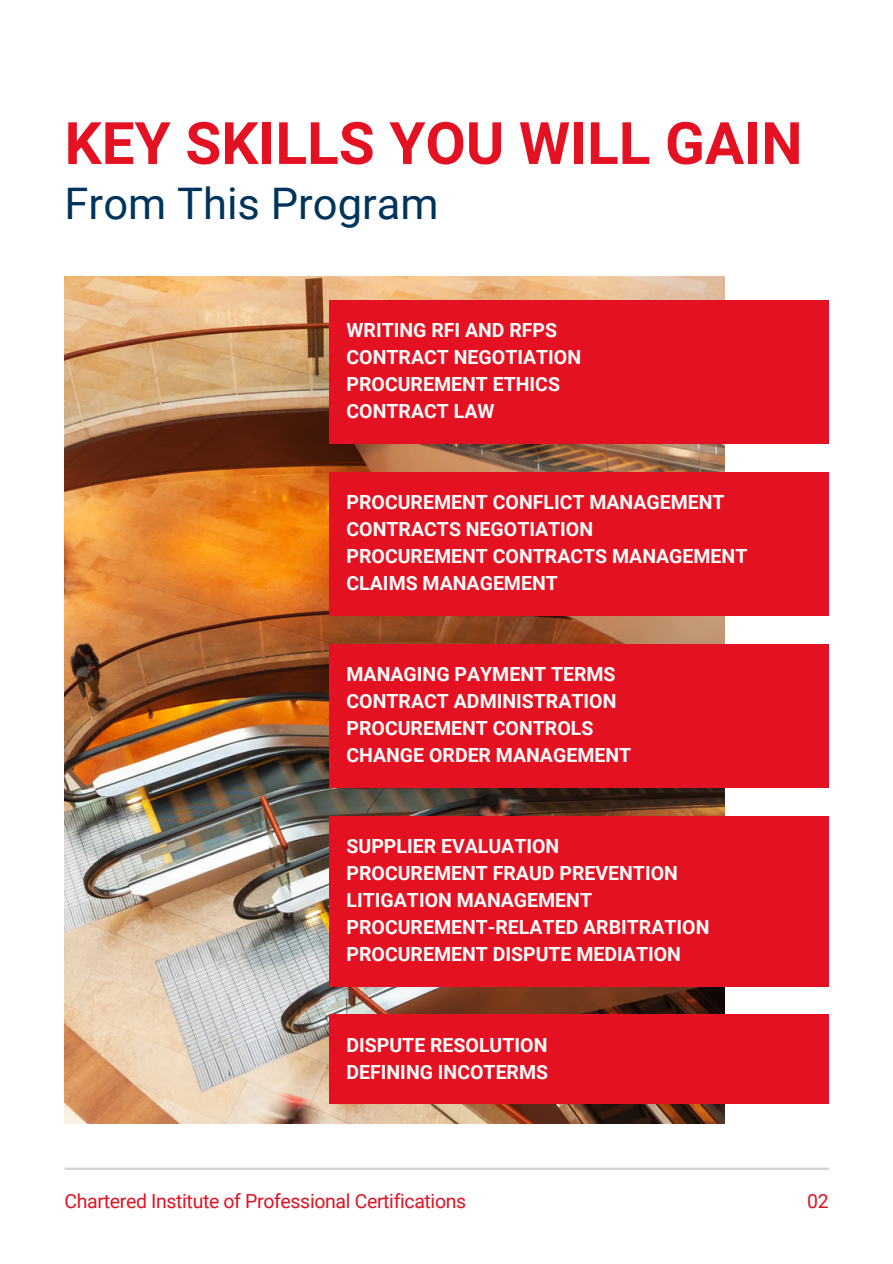
<style>
.page{position:relative;width:893px;height:1264px;background:#fff}
.page>*{position:absolute;margin:0;border:0;box-sizing:border-box;transform-origin:0 0}
.t1{font:700 58.5px "Roboto";color:#e31121}
.t2{font:43.5px "Roboto";color:#00345b}
.t3{font:700 19.5px "Roboto";color:#fffcfc}
.t4{font:19.5px "Roboto";letter-spacing:-.015em;color:#e31121}
</style>
<div class="page">
<hr style="left:65px;top:1167px;width:763px;height:2px;background:#d1d1d1">
<img style="left:65px;top:276px;width:659px;height:847px">
<div style="left:329px;top:300px;width:499px;height:143px;background:#e31121"></div>
<div style="left:329px;top:472px;width:499px;height:143px;background:#e31121"></div>
<div style="left:329px;top:644px;width:499px;height:143px;background:#e31121"></div>
<div style="left:329px;top:815px;width:499px;height:171px;background:#e31121"></div>
<div style="left:329px;top:1014px;width:499px;height:90px;background:#e31121"></div>
<p class="t1" style="left:65px;top:110px;width:739px">KEY SKILLS YOU WILL GAIN</p>
<p class="t2" style="left:65px;top:179px;width:375px">From This Program</p>
<p class="t3" style="left:346px;top:319px;width:212px">WRITING RFI AND RFPS</p>
<p class="t3" style="left:346px;top:346px;width:236px">CONTRACT NEGOTIATION</p>
<p class="t3" style="left:346px;top:373px;width:215px">PROCUREMENT ETHICS</p>
<p class="t3" style="left:346px;top:400px;width:149px">CONTRACT LAW</p>
<p class="t3" style="left:346px;top:491px;width:379px">PROCUREMENT CONFLICT MANAGEMENT</p>
<p class="t3" style="left:346px;top:518px;width:248px">CONTRACTS NEGOTIATION</p>
<p class="t3" style="left:346px;top:545px;width:402px">PROCUREMENT CONTRACTS MANAGEMENT</p>
<p class="t3" style="left:346px;top:572px;width:213px">CLAIMS MANAGEMENT</p>
<p class="t3" style="left:346px;top:663px;width:270px">MANAGING PAYMENT TERMS</p>
<p class="t3" style="left:346px;top:690px;width:271px">CONTRACT ADMINISTRATION</p>
<p class="t3" style="left:346px;top:717px;width:248px">PROCUREMENT CONTROLS</p>
<p class="t3" style="left:346px;top:744px;width:286px">CHANGE ORDER MANAGEMENT</p>
<p class="t3" style="left:346px;top:834px;width:214px">SUPPLIER EVALUATION</p>
<p class="t3" style="left:346px;top:861px;width:333px">PROCUREMENT FRAUD PREVENTION</p>
<p class="t3" style="left:346px;top:888px;width:247px">LITIGATION MANAGEMENT</p>
<p class="t3" style="left:346px;top:915px;width:364px">PROCUREMENT-RELATED ARBITRATION</p>
<p class="t3" style="left:346px;top:942px;width:336px">PROCUREMENT DISPUTE MEDIATION</p>
<p class="t3" style="left:346px;top:1033px;width:202px">DISPUTE RESOLUTION</p>
<p class="t3" style="left:346px;top:1060px;width:203px">DEFINING INCOTERMS</p>
<p class="t4" style="left:65px;top:1189px;width:403px">Chartered Institute of Professional Certifications</p>
<p class="t4" style="left:807px;top:1189px;width:23px">02</p>
</div>
